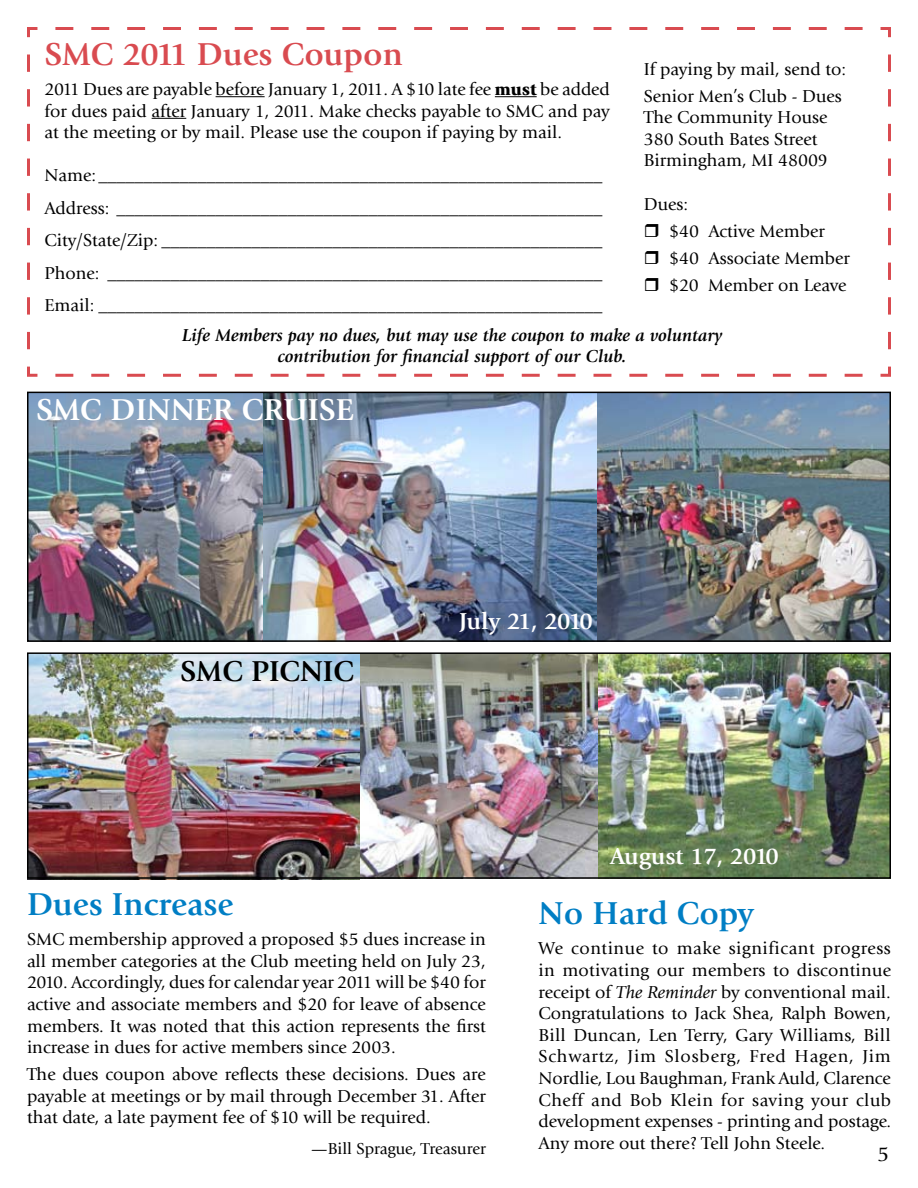
<style>
.page{position:relative;width:918px;height:1188px;background:#fff}
.page>*{position:absolute;margin:0;border:0;box-sizing:border-box;transform-origin:0 0}
.t1{font:700 33px "Giovanni";color:#007ec4}
.t2{font:700 33px "Giovanni";color:#d94b50}
.t3{font:700 31.5px "Giovanni";color:#fff}
.t4{font:700 30px "Giovanni";color:#000}
.t5{font:700 24px "Giovanni";letter-spacing:-.01em;color:#fff}
.t6{font:21px "Giovanni";color:#000}
.t7{font:18px/21.6px "Giovanni";color:#000;text-align:justify}
.t8{font:italic 700 18px/21.6px "Giovanni";color:#000;text-align:center}
.t9{font:16.5px "Giovanni";color:#000}
.s1{font-weight:900}
.s2{font-style:italic}
</style>
<div class="page">
<img style="left:30px;top:395px;width:233px;height:244px">
<svg style="left:27px;top:27px;width:864px;height:350px"></svg>
<hr style="left:216px;top:96px;width:49px;height:1px;background:#000">
<hr style="left:495px;top:96px;width:42px;height:1px;background:#000">
<hr style="left:152px;top:118px;width:34px;height:1px;background:#000">
<img style="left:598px;top:655px;width:290px;height:221px">
<img style="left:360px;top:655px;width:238px;height:221px">
<img style="left:30px;top:655px;width:330px;height:221px">
<img style="left:596px;top:395px;width:292px;height:244px">
<img style="left:263px;top:395px;width:333px;height:244px">
<div style="left:27px;top:392px;width:864px;height:250px;border:2px solid #000"></div>
<div style="left:27px;top:652px;width:864px;height:227px;border:2px solid #000"></div>
<svg style="left:645px;top:223px;width:13px;height:14px"></svg>
<svg style="left:645px;top:250px;width:13px;height:14px"></svg>
<svg style="left:645px;top:277px;width:13px;height:14px"></svg>
<h1 class="t2" style="left:45px;top:35px;width:360px">SMC 2011 Dues Coupon</h1>
<p class="t7" style="left:45px;top:78px;width:567px">2011 Dues are payable before January 1, 2011. A $10 late fee <span class="s1">must</span> be added for dues paid after January 1, 2011. Make checks payable to SMC and pay at the meeting or by mail. Please use the coupon if paying by mail.</p>
<p class="t7" style="left:45px;top:159px;width:560px;line-height:32.4px">Name: ________________________________________________________ Address: ______________________________________________________ City/State/Zip: _________________________________________________ Phone: _______________________________________________________ Email: ________________________________________________________</p>
<p class="t7" style="left:644px;top:55px;width:204px;line-height:27px">If paying by mail, send to:<br>Senior Men’s Club - Dues</p>
<p class="t7" style="left:644px;top:107px;width:186px;text-align:left">The Community House<br>380 South Bates Street<br>Birmingham, MI 48009</p>
<p class="t7" style="left:669px;top:190px;width:182px;line-height:27px;text-align:left;text-indent:-25px">Dues:<br>$40 Active Member $40 Associate Member $20 Member on Leave</p>
<p class="t8" style="left:182px;top:324px;width:541px">Life Members pay no dues, but may use the coupon to make a voluntary contribution for financial support of our Club.</p>
<h2 class="t3" style="left:36px;top:392px;width:319px">SMC DINNER CRUISE</h2>
<h3 class="t4" style="left:180px;top:654px;width:175px">SMC PICNIC</h3>
<h3 class="t5" style="left:459px;top:607px;width:135px">July 21, 2010</h3>
<h3 class="t5" style="left:610px;top:842px;width:170px">August 17, 2010</h3>
<h1 class="t1" style="left:27px;top:885px;width:208px">Dues Increase</h1>
<p class="t7" style="left:27px;top:929px;width:461px">SMC membership approved a proposed $5 dues increase in all member categories at the Club meeting held on July 23, 2010. Accordingly, dues for calendar year 2011 will be $40 for active and associate members and $20 for leave of absence members. It was noted that this action represents the first increase in dues for active members since 2003.</p>
<p class="t7" style="left:27px;top:1064px;width:460px">The dues coupon above reflects these decisions. Dues are payable at meetings or by mail through December 31. After that date, a late payment fee of $10 will be required.</p>
<p class="t9" style="left:311px;top:1139px;width:176px">—Bill Sprague, Treasurer</p>
<h1 class="t1" style="left:539px;top:894px;width:217px">No Hard Copy</h1>
<p class="t7" style="left:539px;top:938px;width:354px">We continue to make significant progress in motivating our members to discontinue receipt of <span class="s2">The Reminder</span> by conventional mail.<br>Congratulations to Jack Shea, Ralph Bowen, Bill Duncan, Len Terry, Gary Williams, Bill Schwartz, Jim Slosberg, Fred Hagen, Jim Nordlie, Lou Baughman, Frank Auld, Clarence Cheff and Bob Klein for saving your club development expenses - printing and postage.<br>Any more out there? Tell John Steele.</p>
<p class="t6" style="left:878px;top:1142px;width:13px">5</p>
</div>
